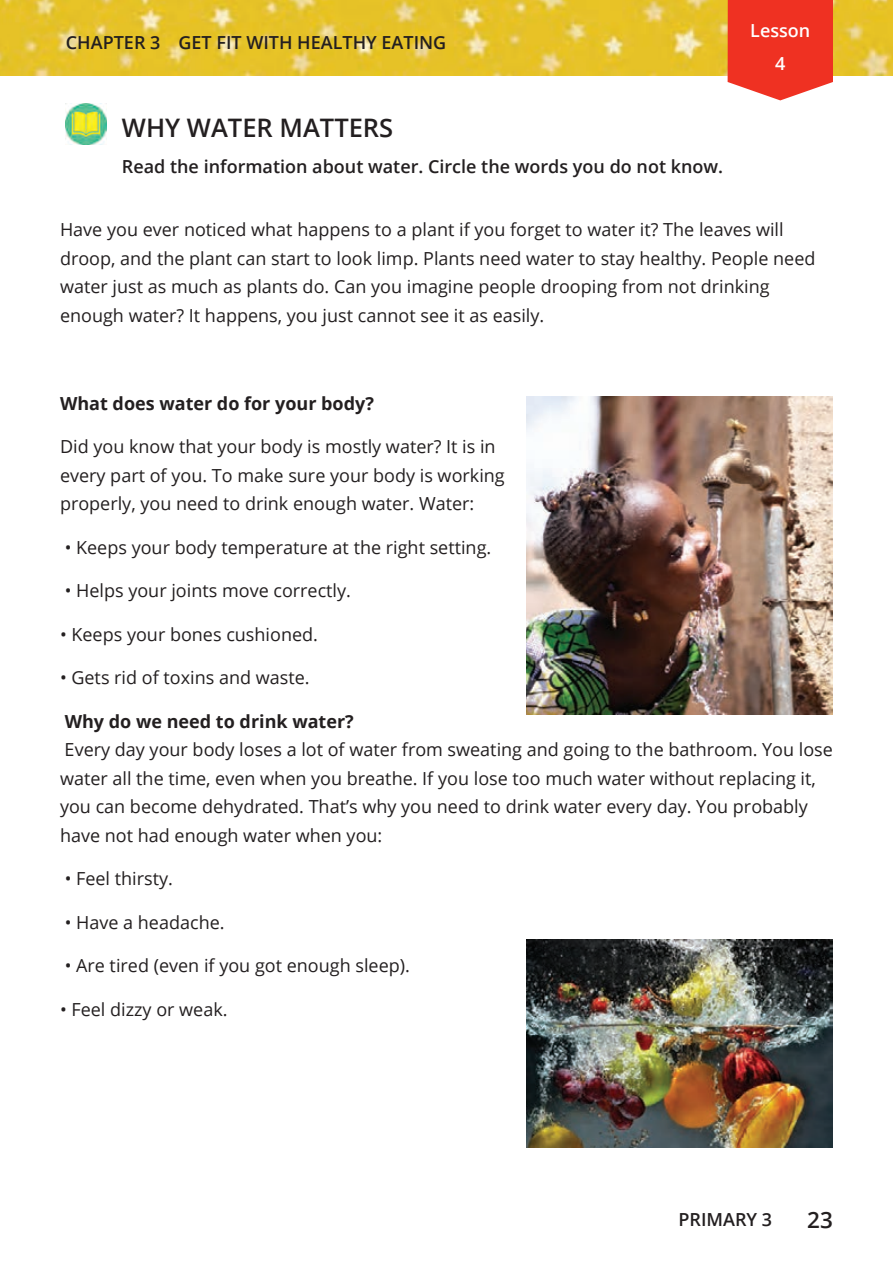
<style>
.page{position:relative;width:893px;height:1263px;background:#fff}
.page>*{position:absolute;margin:0;border:0;box-sizing:border-box;transform-origin:0 0}
.t1{font:600 25.5px "Open Sans";color:#231f20}
.t2{font:600 22.5px "Open Sans";color:#231f20}
.t3{font:18px/28.5px "Open Sans";color:#231f20}
.t4{font:600 18px "Open Sans";color:#231f20}
.t5{font:700 18px "Open Sans";color:#231f20}
.t6{font:600 18px/33px "Open Sans";color:#fff;text-align:center}
</style>
<div class="page">
<img style="left:0;top:0;width:893px;height:76px">
<img style="left:66px;top:104px;width:41px;height:41px">
<img style="left:527px;top:396px;width:306px;height:318px">
<img style="left:527px;top:940px;width:306px;height:208px">
<svg style="left:728px;top:0;width:105px;height:100px;background:#f04335"></svg>
<p class="t4" style="left:66px;top:31px;width:382px">CHAPTER 3 GET FIT WITH HEALTHY EATING</p>
<h1 class="t1" style="left:122px;top:110px;width:273px">WHY WATER MATTERS</h1>
<p class="t4" style="left:122px;top:154px;width:603px">Read the information about water. Circle the words you do not know.</p>
<p class="t6" style="left:750px;top:14px;width:62px">Lesson<br>4</p>
<p class="t3" style="left:60px;top:215px;width:757px">Have you ever noticed what happens to a plant if you forget to water it? The leaves will droop, and the plant can start to look limp. Plants need water to stay healthy. People need water just as much as plants do. Can you imagine people drooping from not drinking enough water? It happens, you just cannot see it as easily.</p>
<p class="t5" style="left:60px;top:391px;width:315px">What does water do for your body?</p>
<p class="t3" style="left:60px;top:432px;width:446px">Did you know that your body is mostly water? It is in every part of you. To make sure your body is working properly, you need to drink enough water. Water:</p>
<p class="t3" style="left:65px;top:533px;width:428px">• Keeps your body temperature at the right setting.</p>
<p class="t3" style="left:65px;top:576px;width:288px">• Helps your joints move correctly.</p>
<p class="t3" style="left:60px;top:620px;width:259px">• Keeps your bones cushioned.</p>
<p class="t3" style="left:60px;top:663px;width:251px">• Gets rid of toxins and waste.</p>
<p class="t5" style="left:65px;top:709px;width:291px">Why do we need to drink water?</p>
<p class="t3" style="left:60px;top:735px;width:774px">Every day your body loses a lot of water from sweating and going to the bathroom. You lose water all the time, even when you breathe. If you lose too much water without replacing it, you can become dehydrated. That’s why you need to drink water every day. You probably have not had enough water when you:</p>
<p class="t3" style="left:65px;top:864px;width:110px">• Feel thirsty.</p>
<p class="t3" style="left:65px;top:908px;width:161px">• Have a headache.</p>
<p class="t3" style="left:65px;top:951px;width:347px">• Are tired (even if you got enough sleep).</p>
<p class="t3" style="left:60px;top:995px;width:169px">• Feel dizzy or weak.</p>
<p class="t4" style="left:678px;top:1207px;width:95px">PRIMARY 3</p>
<p class="t2" style="left:807px;top:1204px;width:27px">23</p>
</div>
